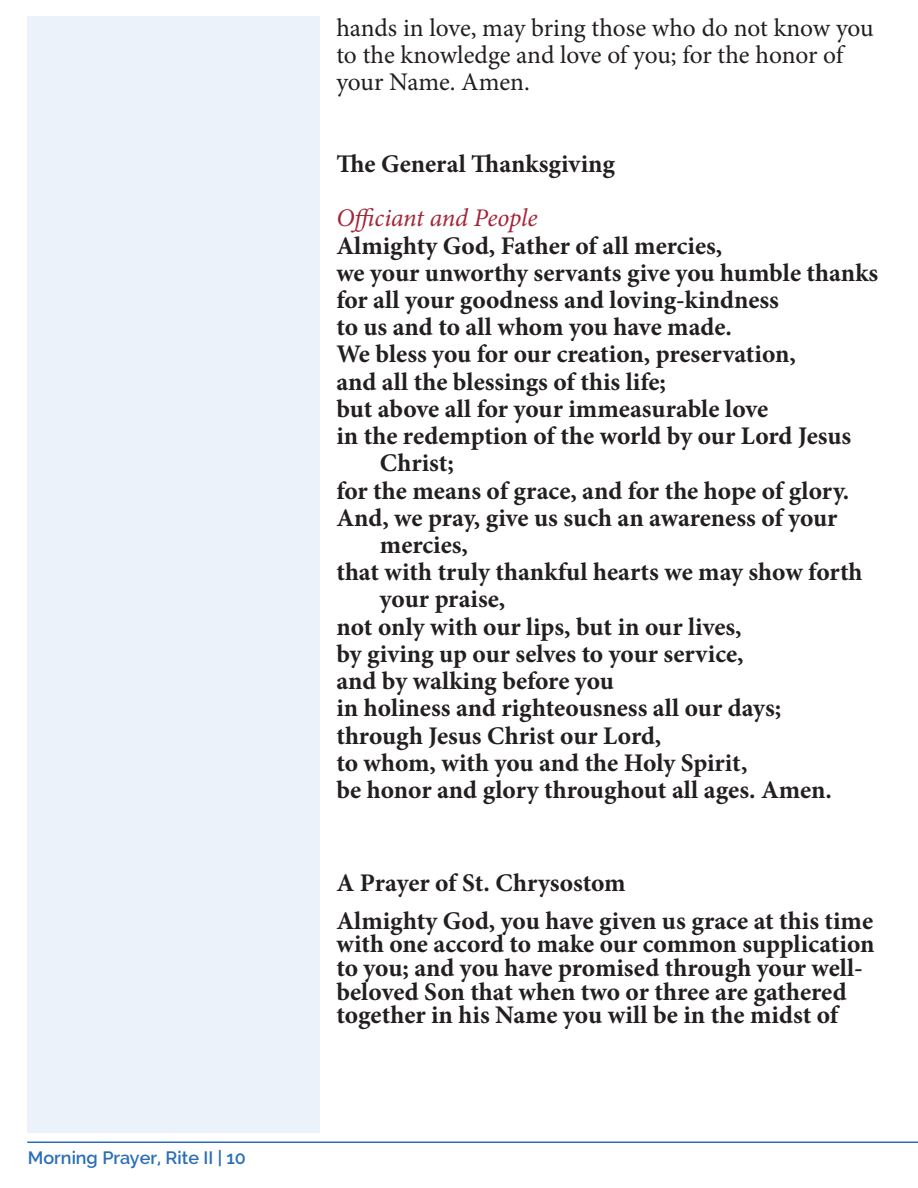
<style>
.page{position:relative;width:918px;height:1188px;background:#fff}
.page>*{position:absolute;margin:0;border:0;box-sizing:border-box;transform-origin:0 0}
.Section_Header{font:700 25.35px/23.5px "Minion Pro";color:#231f20}
.t1{font:25.35px/27.3px "Minion Pro";letter-spacing:-.005em;color:#231f20}
.t2{font:italic 25.35px "Minion Pro";letter-spacing:-.01em;color:#a32638}
.t3{font:600 18px "Raleway";color:#296eb7}
</style>
<div class="page">
<hr style="left:27px;top:1142px;width:891px;height:1px;background:#296eb7">
<div style="left:27px;top:16px;width:293px;height:1117px;background:#ebf2f9"></div>
<p class="t3" style="left:28px;top:1147px;width:220px">Morning Prayer, Rite II | 10</p>
<p class="t1" style="left:336px;top:14px;width:539px">hands in love, may bring those who do not know you to the knowledge and love of you; for the honor of your Name. Amen.</p>
<p class="Section_Header" style="left:336px;top:152px;width:280px">The General Thanksgiving</p>
<p class="t2" style="left:336px;top:201px;width:203px">Officiant and People</p>
<p class="Section_Header" style="left:336px;top:233px;width:388px">Almighty God, Father of all mercies,</p>
<p class="Section_Header" style="left:336px;top:261px;width:543px">we your unworthy servants give you humble thanks</p>
<p class="Section_Header" style="left:336px;top:288px;width:444px">for all your goodness and loving-kindness</p>
<p class="Section_Header" style="left:336px;top:315px;width:397px">to us and to all whom you have made.</p>
<p class="Section_Header" style="left:336px;top:342px;width:461px">We bless you for our creation, preservation,</p>
<p class="Section_Header" style="left:336px;top:369px;width:331px">and all the blessings of this life;</p>
<p class="Section_Header" style="left:336px;top:397px;width:434px">but above all for your immeasurable love</p>
<p class="Section_Header" style="left:380px;top:422px;width:473px;line-height:27.3px;text-indent:-44px">in the redemption of the world by our Lord Jesus<br>Christ;</p>
<p class="Section_Header" style="left:336px;top:478px;width:514px">for the means of grace, and for the hope of glory.</p>
<p class="Section_Header" style="left:380px;top:504px;width:459px;line-height:27.2px;text-indent:-44px">And, we pray, give us such an awareness of your mercies,</p>
<p class="Section_Header" style="left:380px;top:558px;width:484px;line-height:27.3px;text-indent:-44px">that with truly thankful hearts we may show forth your praise,</p>
<p class="Section_Header" style="left:336px;top:615px;width:407px">not only with our lips, but in our lives,</p>
<p class="Section_Header" style="left:336px;top:642px;width:409px">by giving up our selves to your service,</p>
<p class="Section_Header" style="left:336px;top:669px;width:279px">and by walking before you</p>
<p class="Section_Header" style="left:336px;top:696px;width:446px">in holiness and righteousness all our days;</p>
<p class="Section_Header" style="left:336px;top:723px;width:326px">through Jesus Christ our Lord,</p>
<p class="Section_Header" style="left:336px;top:751px;width:413px">to whom, with you and the Holy Spirit,</p>
<p class="Section_Header" style="left:336px;top:778px;width:497px">be honor and glory throughout all ages. Amen.</p>
<p class="Section_Header" style="left:336px;top:870px;width:291px">A Prayer of St. Chrysostom</p>
<p class="Section_Header" style="left:336px;top:909px;width:540px">Almighty God, you have given us grace at this time with one accord to make our common supplication to you; and you have promised through your well&shy;beloved Son that when two or three are gathered together in his Name you will be in the midst of</p>
</div>
